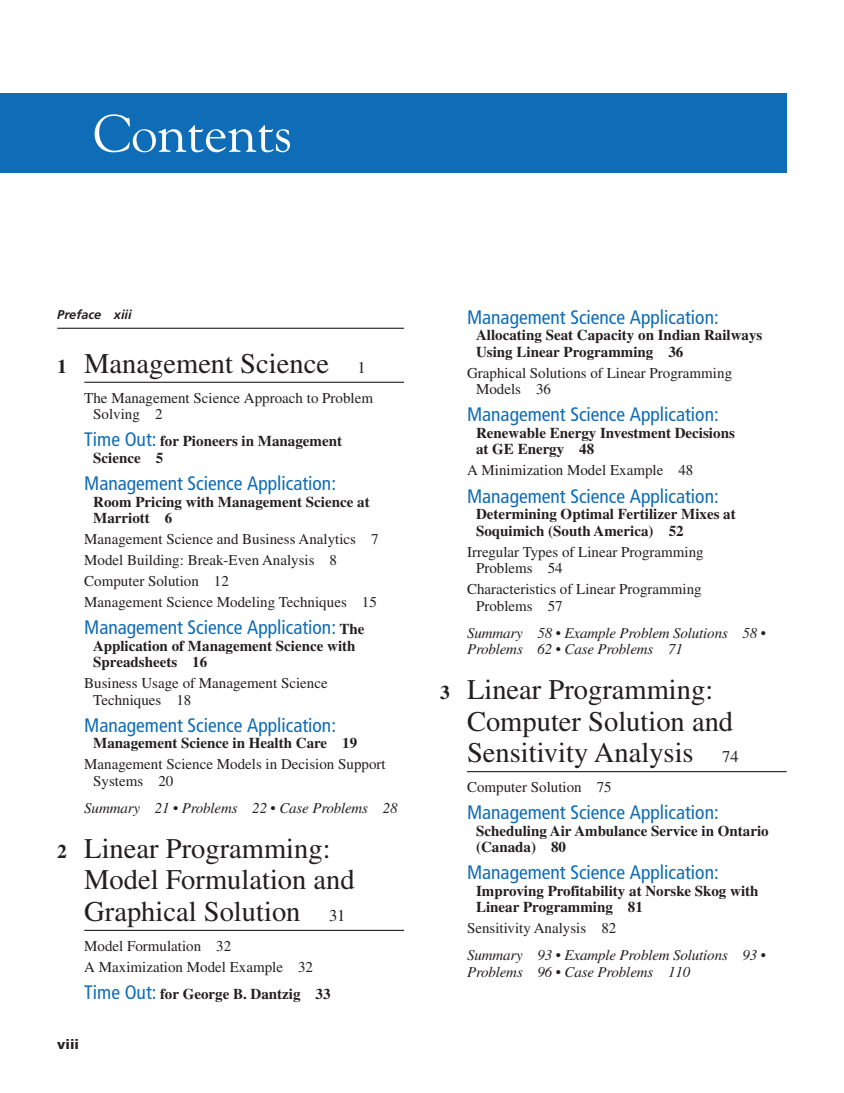
<style>
.page{position:relative;width:844px;height:1093px;background:#fff}
.page>*{position:absolute;margin:0;border:0;box-sizing:border-box;transform-origin:0 0}
.t1{font:52.5px "Goudy Std";color:#fff}
.t2{font:28.5px/31.5px "Times LT Std";color:#231f20}
.t3{font:condensed 19.5px "Frutiger LT Std";color:#0f6cb6}
.t4{font:15px/16.5px "Times LT Std";color:#231f20}
.t5{font:700 15px/16.5px "Times LT Std";color:#231f20}
.t6{font:italic 15px/16.5px "Times LT Std";letter-spacing:-.01em;color:#231f20}
.t7{font:900 13.5px "Frutiger LT Std";color:#231f20}
.t8{font:italic 700 12.75px "Frutiger LT Std";color:#231f20}
.s1{font-weight:700;font-size:19.5px}
.s2{font-size:16.5px}
.s3{font-family:"Frutiger LT Std";font-weight:400;font-stretch:condensed;font-size:19.5px;color:#0f6cb6}
.s4{font-family:"Times LT Std";font-weight:700;font-stretch:normal;font-size:15px;color:#231f20}
</style>
<div class="page">
<div style="left:0;top:93px;width:786px;height:80px;background:#0f6cb6"></div>
<hr style="left:57px;top:328px;width:347px;height:1px;background:#231f20">
<hr style="left:84px;top:382px;width:320px;height:1px;background:#231f20">
<hr style="left:84px;top:930px;width:320px;height:1px;background:#231f20">
<hr style="left:467px;top:771px;width:319px;height:1px;background:#231f20">
<h1 class="t1" style="left:93px;top:101px;width:200px">Contents</h1>
<p class="t8" style="left:57px;top:307px;width:76px">Preface xiii</p>
<h2 class="t2" style="left:57px;top:347px;width:310px"><span class="s1">1</span> Management Science <span class="s2">1</span></h2>
<p class="t4" style="left:93px;top:389px;width:281px;text-indent:-9px">The Management Science Approach to Problem<br>Solving 2</p>
<p class="t5" style="left:93px;top:433px;width:250px;text-indent:-9px"><span class="s3">Time Out:</span> for Pioneers in Management<br>Science 5</p>
<h3 class="t3" style="left:84px;top:472px;width:253px">Management Science Application:</h3>
<p class="t5" style="left:93px;top:493px;width:278px">Room Pricing with Management Science at<br>Marriott 6</p>
<p class="t4" style="left:84px;top:528px;width:296px;line-height:21px">Management Science and Business Analytics 7<br>Model Building: Break-Even Analysis 8<br>Computer Solution 12<br>Management Science Modeling Techniques 15</p>
<h3 class="t3" style="left:84px;top:616px;width:281px">Management Science Application: <span class="s4">The</span></h3>
<p class="t5" style="left:93px;top:637px;width:264px">Application of Management Science with<br>Spreadsheets 16</p>
<p class="t4" style="left:93px;top:675px;width:236px;text-indent:-9px">Business Usage of Management Science<br>Techniques 18</p>
<h3 class="t3" style="left:84px;top:714px;width:253px">Management Science Application:</h3>
<p class="t5" style="left:93px;top:735px;width:265px">Management Science in Health Care 19</p>
<p class="t4" style="left:93px;top:756px;width:294px;text-indent:-9px">Management Science Models in Decision Support<br>Systems 20</p>
<p class="t6" style="left:84px;top:800px;width:315px">Summary 21 • Problems 22 • Case Problems 28</p>
<h2 class="t2" style="left:84px;top:832px;width:272px;text-indent:-27px"><span class="s1">2</span> Linear Programming:<br>Model Formulation and<br>Graphical Solution <span class="s2">31</span></h2>
<p class="t4" style="left:84px;top:935px;width:230px;line-height:21px">Model Formulation 32<br>A Maximization Model Example 32</p>
<p class="t5" style="left:84px;top:985px;width:248px"><span class="s3">Time Out:</span> for George B. Dantzig 33</p>
<p class="t7" style="left:57px;top:1036px;width:23px">viii</p>
<h3 class="t3" style="left:467px;top:306px;width:253px">Management Science Application:</h3>
<p class="t5" style="left:476px;top:327px;width:288px">Allocating Seat Capacity on Indian Railways<br>Using Linear Programming 36</p>
<p class="t4" style="left:476px;top:364px;width:257px;text-indent:-9px">Graphical Solutions of Linear Programming<br>Models 36</p>
<h3 class="t3" style="left:467px;top:403px;width:253px">Management Science Application:</h3>
<p class="t5" style="left:476px;top:424px;width:260px">Renewable Energy Investment Decisions at GE Energy 48</p>
<p class="t4" style="left:467px;top:462px;width:228px">A Minimization Model Example 48</p>
<h3 class="t3" style="left:467px;top:484px;width:253px">Management Science Application:</h3>
<p class="t5" style="left:476px;top:505px;width:261px">Determining Optimal Fertilizer Mixes at<br>Soquimich (South America) 52</p>
<p class="t4" style="left:476px;top:543px;width:229px;text-indent:-9px">Irregular Types of Linear Programming<br>Problems 54</p>
<p class="t4" style="left:476px;top:581px;width:227px;text-indent:-9px">Characteristics of Linear Programming<br>Problems 57</p>
<p class="t6" style="left:467px;top:624px;width:300px">Summary 58 • Example Problem Solutions 58 •<br>Problems 62 • Case Problems 71</p>
<h2 class="t2" style="left:467px;top:674px;width:273px;text-indent:-27px"><span class="s1">3</span> Linear Programming:<br>Computer Solution and<br>Sensitivity Analysis <span class="s2">74</span></h2>
<p class="t4" style="left:467px;top:779px;width:146px">Computer Solution 75</p>
<h3 class="t3" style="left:467px;top:801px;width:253px">Management Science Application:</h3>
<p class="t5" style="left:476px;top:822px;width:294px">Scheduling Air Ambulance Service in Ontario (Canada) 80</p>
<h3 class="t3" style="left:467px;top:861px;width:253px">Management Science Application:</h3>
<p class="t5" style="left:476px;top:882px;width:284px">Improving Profitability at Norske Skog with<br>Linear Programming 81</p>
<p class="t4" style="left:467px;top:920px;width:151px">Sensitivity Analysis 82</p>
<p class="t6" style="left:467px;top:947px;width:300px">Summary 93 • Example Problem Solutions 93 •<br>Problems 96 • Case Problems 110</p>
</div>
